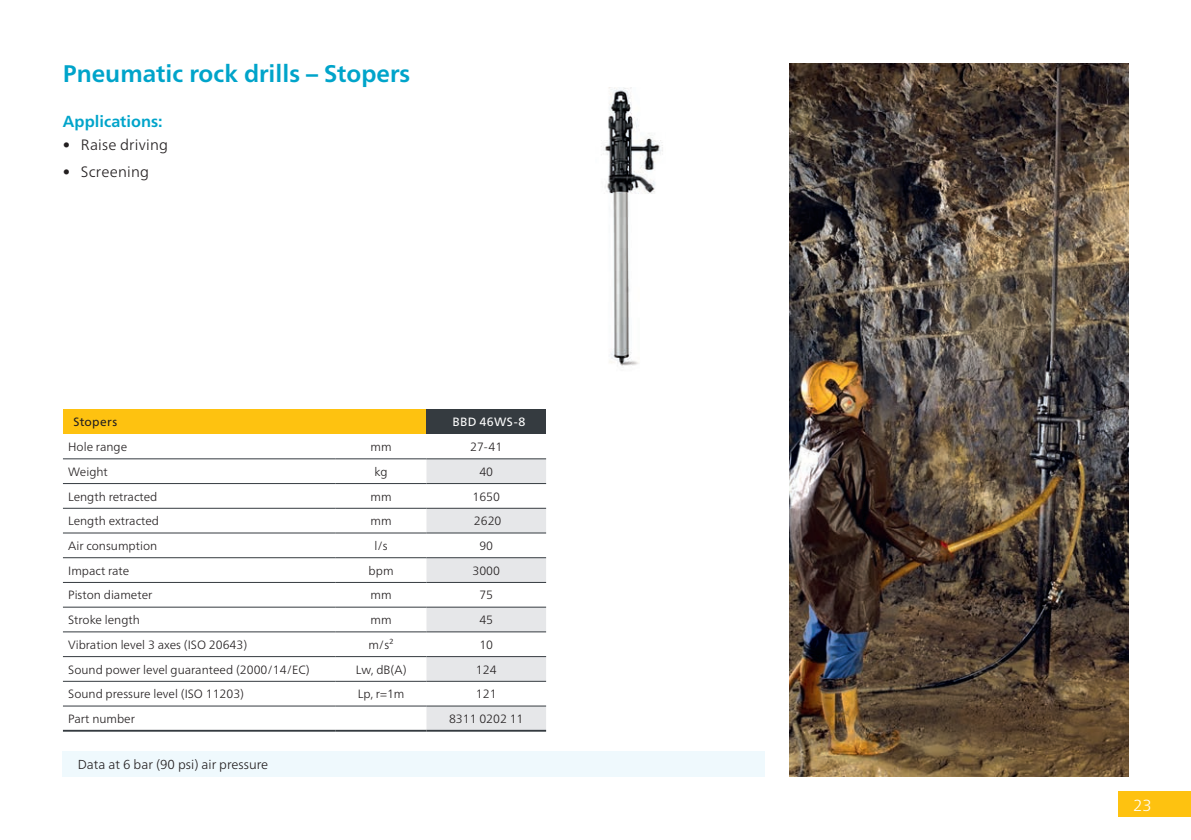
<style>
.page{position:relative;width:1191px;height:840px;background:#fff}
.page>*{position:absolute;margin:0;border:0;box-sizing:border-box;transform-origin:0 0}
.Headline{font:700 24px "Neue Frutiger World";color:#00a4ca}
.Subhead{font:700 16px "Neue Frutiger World";color:#00a4ca}
.t1{font:300 16px "Neue Frutiger World";color:#fff}
.Bullet_body_text{font:300 15px "Neue Frutiger World";letter-spacing:.015em;color:#231f20}
._05_08_Technical_Dat{font:300 13px "Neue Frutiger World";color:#231f20}
.table_Data_copytext{font:300 12px "Neue Frutiger World";color:#231f20}
.table_data_copytext{font:300 12px "Neue Frutiger World";color:#231f20}
.Table-text-bold{font:12px "Neue Frutiger World";letter-spacing:.03em;color:#fff}
.Table_Column_Headlin{font:12px "Neue Frutiger World";letter-spacing:.03em;color:#231f20}
</style>
<div class="page">
<img style="left:789px;top:63px;width:339px;height:713px">
<img style="left:601px;top:87px;width:62px;height:279px">
<div style="left:1119px;top:791px;width:72px;height:25px;background:#fec210"></div>
<div style="left:63px;top:750px;width:702px;height:26px;background:#eff9fd"></div>
<div style="left:63px;top:409px;width:363px;height:25px;background:#fec210"></div>
<div style="left:426px;top:409px;width:120px;height:25px;background:#353b40"></div>
<svg style="left:63px;top:459px;width:273px;height:248px"></svg>
<svg style="left:336px;top:459px;width:210px;height:270px"></svg>
<svg style="left:336px;top:484px;width:210px;height:221px"></svg>
<hr style="left:63px;top:458px;width:273px;height:1px;background:#353b40">
<hr style="left:336px;top:458px;width:90px;height:1px;background:#353b40">
<hr style="left:426px;top:458px;width:120px;height:1px;background:#353b40">
<hr style="left:63px;top:483px;width:273px;height:1px;background:#353b40">
<hr style="left:336px;top:483px;width:90px;height:1px;background:#353b40">
<hr style="left:426px;top:483px;width:120px;height:1px;background:#353b40">
<hr style="left:63px;top:507px;width:273px;height:1px;background:#353b40">
<hr style="left:336px;top:507px;width:90px;height:1px;background:#353b40">
<hr style="left:426px;top:507px;width:120px;height:1px;background:#353b40">
<hr style="left:63px;top:532px;width:273px;height:1px;background:#353b40">
<hr style="left:336px;top:532px;width:90px;height:1px;background:#353b40">
<hr style="left:426px;top:532px;width:120px;height:1px;background:#353b40">
<hr style="left:63px;top:557px;width:273px;height:1px;background:#353b40">
<hr style="left:336px;top:557px;width:90px;height:1px;background:#353b40">
<hr style="left:426px;top:557px;width:120px;height:1px;background:#353b40">
<hr style="left:63px;top:581px;width:273px;height:1px;background:#353b40">
<hr style="left:336px;top:581px;width:90px;height:1px;background:#353b40">
<hr style="left:426px;top:581px;width:120px;height:1px;background:#353b40">
<hr style="left:63px;top:606px;width:273px;height:1px;background:#353b40">
<hr style="left:336px;top:606px;width:90px;height:1px;background:#353b40">
<hr style="left:426px;top:606px;width:120px;height:1px;background:#353b40">
<hr style="left:63px;top:631px;width:273px;height:1px;background:#353b40">
<hr style="left:336px;top:631px;width:90px;height:1px;background:#353b40">
<hr style="left:426px;top:631px;width:120px;height:1px;background:#353b40">
<hr style="left:63px;top:655px;width:273px;height:1px;background:#353b40">
<hr style="left:336px;top:655px;width:90px;height:1px;background:#353b40">
<hr style="left:426px;top:655px;width:120px;height:1px;background:#353b40">
<hr style="left:63px;top:680px;width:273px;height:1px;background:#353b40">
<hr style="left:336px;top:680px;width:90px;height:1px;background:#353b40">
<hr style="left:426px;top:680px;width:120px;height:1px;background:#353b40">
<hr style="left:63px;top:705px;width:273px;height:1px;background:#353b40">
<hr style="left:63px;top:729px;width:273px;height:2px;background:#353b40">
<hr style="left:336px;top:705px;width:90px;height:1px;background:#353b40">
<hr style="left:336px;top:729px;width:90px;height:2px;background:#353b40">
<hr style="left:426px;top:705px;width:120px;height:1px;background:#353b40">
<hr style="left:426px;top:729px;width:120px;height:2px;background:#353b40">
<p class="Headline" style="left:63px;top:52px;width:349px">Pneumatic rock drills – Stopers</p>
<p class="Subhead" style="left:63px;top:107px;width:101px">Applications:</p>
<p class="Bullet_body_text" style="left:63px;top:133px;width:107px">• Raise driving</p>
<p class="Bullet_body_text" style="left:63px;top:160px;width:88px">• Screening</p>
<p class="Table_Column_Headlin" style="left:73px;top:412px;width:45px">Stopers</p>
<p class="Table-text-bold" style="left:452px;top:412px;width:74px">BBD 46WS-8</p>
<p class="table_Data_copytext" style="left:68px;top:437px;width:60px">Hole range</p>
<p class="table_data_copytext" style="left:370px;top:437px;width:23px">mm</p>
<p class="table_data_copytext" style="left:470px;top:437px;width:34px">27-41</p>
<p class="table_Data_copytext" style="left:68px;top:462px;width:41px">Weight</p>
<p class="table_data_copytext" style="left:374px;top:462px;width:15px">kg</p>
<p class="table_data_copytext" style="left:479px;top:462px;width:15px">40</p>
<p class="table_Data_copytext" style="left:68px;top:486px;width:91px">Length retracted</p>
<p class="table_data_copytext" style="left:370px;top:486px;width:23px">mm</p>
<p class="table_data_copytext" style="left:472px;top:486px;width:29px">1650</p>
<p class="table_Data_copytext" style="left:68px;top:511px;width:92px">Length extracted</p>
<p class="table_data_copytext" style="left:370px;top:511px;width:23px">mm</p>
<p class="table_data_copytext" style="left:474px;top:511px;width:29px">2620</p>
<p class="table_Data_copytext" style="left:68px;top:536px;width:91px">Air consumption</p>
<p class="table_data_copytext" style="left:374px;top:536px;width:15px">l/s</p>
<p class="table_data_copytext" style="left:479px;top:536px;width:15px">90</p>
<p class="table_Data_copytext" style="left:68px;top:561px;width:63px">Impact rate</p>
<p class="table_data_copytext" style="left:369px;top:561px;width:26px">bpm</p>
<p class="table_data_copytext" style="left:472px;top:561px;width:29px">3000</p>
<p class="table_Data_copytext" style="left:68px;top:585px;width:86px">Piston diameter</p>
<p class="table_data_copytext" style="left:370px;top:585px;width:23px">mm</p>
<p class="table_data_copytext" style="left:479px;top:585px;width:15px">75</p>
<p class="table_Data_copytext" style="left:68px;top:610px;width:73px">Stroke length</p>
<p class="table_data_copytext" style="left:370px;top:610px;width:23px">mm</p>
<p class="table_data_copytext" style="left:479px;top:610px;width:15px">45</p>
<p class="table_Data_copytext" style="left:68px;top:635px;width:180px">Vibration level 3 axes (ISO 20643)</p>
<p class="table_data_copytext" style="left:368px;top:635px;width:27px">m/s²</p>
<p class="table_data_copytext" style="left:479px;top:635px;width:15px">10</p>
<p class="table_Data_copytext" style="left:68px;top:659px;width:243px">Sound power level guaranteed (2000/14/EC)</p>
<p class="table_data_copytext" style="left:356px;top:659px;width:52px">Lw, dB(A)</p>
<p class="table_data_copytext" style="left:476px;top:659px;width:22px">124</p>
<p class="table_Data_copytext" style="left:68px;top:684px;width:177px">Sound pressure level (ISO 11203)</p>
<p class="table_data_copytext" style="left:358px;top:684px;width:48px">Lp, r=1m</p>
<p class="table_data_copytext" style="left:476px;top:684px;width:22px">121</p>
<p class="table_Data_copytext" style="left:68px;top:708px;width:68px">Part number</p>
<p class="table_data_copytext" style="left:449px;top:708px;width:76px">8311 0202 11</p>
<p class="_05_08_Technical_Dat" style="left:78px;top:754px;width:192px">Data at 6 bar (90 psi) air pressure</p>
<h2 class="t1" style="left:1133px;top:792px;width:20px">23</h2>
</div>
